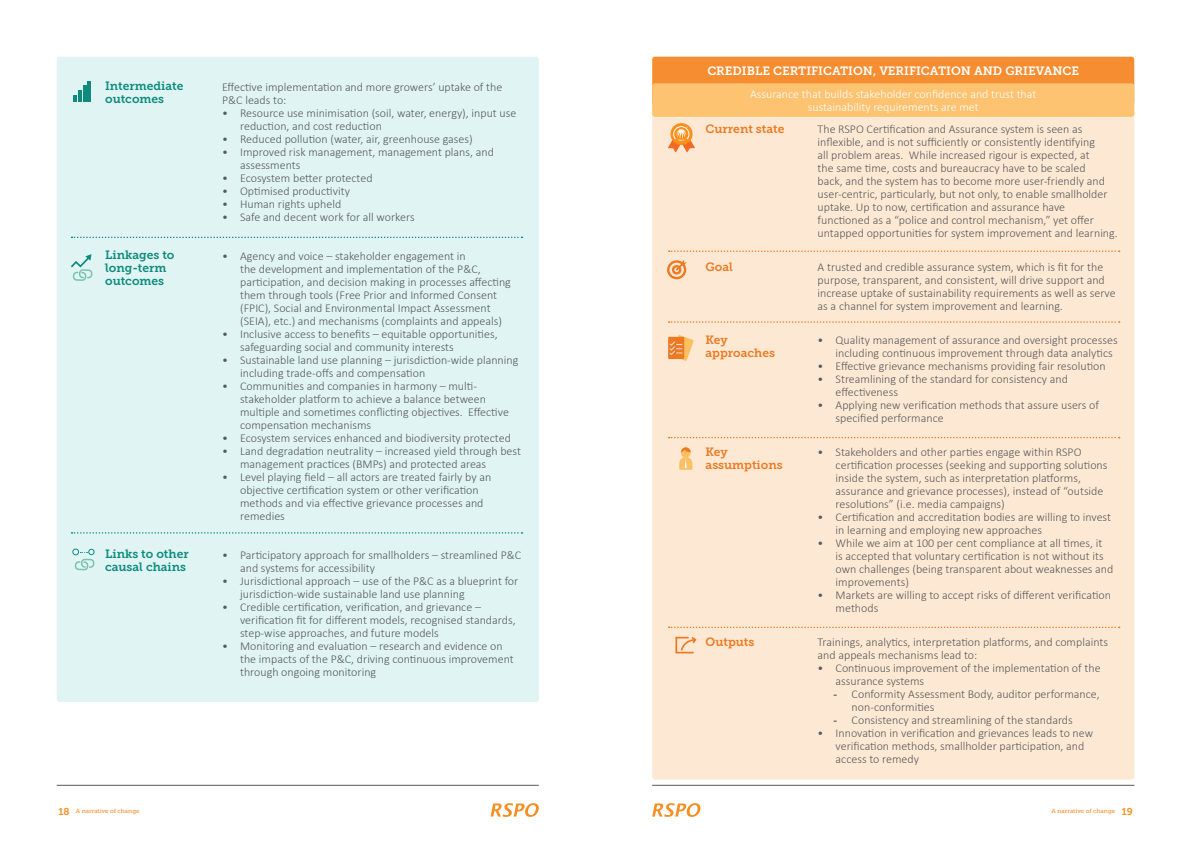
<style>
.page{position:relative;width:1191px;height:842px;background:#fff}
.page>*{position:absolute;margin:0;border:0;box-sizing:border-box;transform-origin:0 0}
.t1{font:300 12px/13px "Calibri";color:#58595b}
.t2{font:300 12px/13px "Calibri";color:#fff;text-align:center}
.t3{font:12px/13px "Museo Slab 700";color:#0d8c7d}
.t4{font:12px/13px "Museo Slab 700";color:#ed7a23}
.t5{font:12px "Museo Slab 700";color:#fff}
.t6{font:10px "Museo Slab 700";color:#f58f21}
.t7{font:6px "Museo Slab 500";color:#f78d31}
.s1{font-weight:700}
</style>
<div class="page">
<svg style="left:490px;top:803px;width:49px;height:14px"></svg>
<svg style="left:652px;top:803px;width:48px;height:14px"></svg>
<hr style="left:57px;top:785px;width:482px;height:1px;background:#58595b">
<hr style="left:652px;top:785px;width:482px;height:1px;background:#58595b">
<div style="left:652px;top:94px;width:482px;height:686px;background:#fde9d3;border-radius:3px"></div>
<div style="left:57px;top:57px;width:482px;height:645px;background:#e0f4f4;border-radius:3px"></div>
<svg style="left:72px;top:237px;width:450px;height:1px"></svg>
<svg style="left:72px;top:532px;width:450px;height:2px"></svg>
<div style="left:652px;top:57px;width:482px;height:48px;background:#f78d31;border-radius:3px"></div>
<div style="left:652px;top:83px;width:482px;height:34px;background:#fdc371;border-radius:3px"></div>
<svg style="left:668px;top:251px;width:451px;height:1px"></svg>
<svg style="left:668px;top:321px;width:451px;height:2px"></svg>
<svg style="left:668px;top:437px;width:451px;height:1px"></svg>
<svg style="left:668px;top:627px;width:451px;height:1px"></svg>
<svg style="left:667px;top:260px;width:20px;height:19px"></svg>
<svg style="left:675px;top:637px;width:21px;height:16px"></svg>
<svg style="left:74px;top:95px;width:3px;height:7px"></svg>
<hr style="left:83px;top:85px;width:3px;height:17px;background:#0d8c7d">
<hr style="left:78px;top:90px;width:4px;height:12px;background:#0d8c7d">
<hr style="left:88px;top:81px;width:3px;height:21px;background:#0d8c7d">
<svg style="left:679px;top:447px;width:13px;height:23px"></svg>
<svg style="left:71px;top:254px;width:21px;height:27px"></svg>
<svg style="left:75px;top:559px;width:19px;height:11px"></svg>
<div style="left:72px;top:549px;width:7px;height:6px;border:1px solid #0d8c7d;border-radius:50%"></div>
<div style="left:88px;top:549px;width:7px;height:6px;border:1px solid #0d8c7d;border-radius:50%"></div>
<svg style="left:670px;top:123px;width:22px;height:22px"></svg>
<svg style="left:668px;top:126px;width:27px;height:26px"></svg>
<svg style="left:668px;top:335px;width:26px;height:26px"></svg>
<p class="t3" style="left:105px;top:79px;width:80px">Intermediate outcomes</p>
<p class="t3" style="left:105px;top:248px;width:71px">Linkages to long-term outcomes</p>
<p class="t3" style="left:105px;top:547px;width:85px">Links to other causal chains</p>
<p class="t1" style="left:222px;top:81px;width:282px">Effective implementation and more growers’ uptake of the<br>P&amp;C leads to:</p>
<p class="t1" style="left:240px;top:107px;width:278px;text-indent:-18px">• Resource use minimisation (soil, water, energy), input use reduction, and cost reduction</p>
<p class="t1" style="left:222px;top:133px;width:252px">• Reduced pollution (water, air, greenhouse gases)</p>
<p class="t1" style="left:240px;top:146px;width:255px;text-indent:-18px">• Improved risk management, management plans, and assessments</p>
<p class="t1" style="left:222px;top:172px;width:152px">• Ecosystem better protected</p>
<p class="t1" style="left:222px;top:185px;width:129px">• Optimised productivity</p>
<p class="t1" style="left:222px;top:198px;width:121px">• Human rights upheld</p>
<p class="t1" style="left:222px;top:211px;width:194px">• Safe and decent work for all workers</p>
<p class="t1" style="left:240px;top:250px;width:272px;text-indent:-18px">• Agency and voice – stakeholder engagement in<br>the development and implementation of the P&amp;C, participation, and decision making in processes affecting them through tools (Free Prior and Informed Consent (FPIC), Social and Environmental Impact Assessment (SEIA), etc.) and mechanisms (complaints and appeals)</p>
<p class="t1" style="left:240px;top:328px;width:259px;text-indent:-18px">• Inclusive access to benefits – equitable opportunities, safeguarding social and community interests</p>
<p class="t1" style="left:240px;top:354px;width:280px;text-indent:-18px">• Sustainable land use planning – jurisdiction-wide planning including trade-offs and compensation</p>
<p class="t1" style="left:240px;top:380px;width:270px;text-indent:-18px">• Communities and companies in harmony – multi&shy;stakeholder platform to achieve a balance between multiple and sometimes conflicting objectives. Effective compensation mechanisms</p>
<p class="t1" style="left:222px;top:432px;width:290px">• Ecosystem services enhanced and biodiversity protected</p>
<p class="t1" style="left:240px;top:445px;width:282px;text-indent:-18px">• Land degradation neutrality – increased yield through best management practices (BMPs) and protected areas</p>
<p class="t1" style="left:240px;top:471px;width:253px;text-indent:-18px">• Level playing field – all actors are treated fairly by an objective certification system or other verification methods and via effective grievance processes and remedies</p>
<p class="t1" style="left:240px;top:549px;width:283px;text-indent:-18px">• Participatory approach for smallholders – streamlined P&amp;C and systems for accessibility</p>
<p class="t1" style="left:240px;top:575px;width:280px;text-indent:-18px">• Jurisdictional approach – use of the P&amp;C as a blueprint for jurisdiction-wide sustainable land use planning</p>
<p class="t1" style="left:240px;top:601px;width:277px;text-indent:-18px">• Credible certification, verification, and grievance – verification fit for different models, recognised standards, step-wise approaches, and future models</p>
<p class="t1" style="left:240px;top:640px;width:275px;text-indent:-18px">• Monitoring and evaluation – research and evidence on the impacts of the P&amp;C, driving continuous improvement through ongoing monitoring</p>
<p class="t5" style="left:707px;top:64px;width:373px">CREDIBLE CERTIFICATION, VERIFICATION AND GRIEVANCE</p>
<p class="t2" style="left:750px;top:87px;width:288px">Assurance that builds stakeholder confidence and trust that sustainability requirements are met</p>
<p class="t4" style="left:705px;top:122px;width:80px">Current state</p>
<p class="t4" style="left:705px;top:260px;width:29px">Goal</p>
<p class="t4" style="left:705px;top:333px;width:71px">Key approaches</p>
<p class="t4" style="left:705px;top:445px;width:79px">Key assumptions</p>
<p class="t4" style="left:705px;top:635px;width:50px">Outputs</p>
<p class="t1" style="left:817px;top:122px;width:302px">The RSPO Certification and Assurance system is seen as inflexible, and is not sufficiently or consistently identifying<br>all problem areas. While increased rigour is expected, at<br>the same time, costs and bureaucracy have to be scaled<br>back, and the system has to become more user-friendly and user-centric, particularly, but not only, to enable smallholder uptake. Up to now, certification and assurance have functioned as a “police and control mechanism,” yet offer untapped opportunities for system improvement and learning.</p>
<p class="t1" style="left:817px;top:260px;width:300px">A trusted and credible assurance system, which is fit for the purpose, transparent, and consistent, will drive support and increase uptake of sustainability requirements as well as serve as a channel for system improvement and learning.</p>
<p class="t1" style="left:835px;top:333px;width:284px;text-indent:-18px">• Quality management of assurance and oversight processes including continuous improvement through data analytics</p>
<p class="t1" style="left:817px;top:359px;width:289px">• Effective grievance mechanisms providing fair resolution</p>
<p class="t1" style="left:835px;top:372px;width:234px;text-indent:-18px">• Streamlining of the standard for consistency and effectiveness</p>
<p class="t1" style="left:835px;top:398px;width:265px;text-indent:-18px">• Applying new verification methods that assure users of specified performance</p>
<p class="t1" style="left:835px;top:445px;width:273px;text-indent:-18px">• Stakeholders and other parties engage within RSPO certification processes (seeking and supporting solutions inside the system, such as interpretation platforms, assurance and grievance processes), instead of “outside resolutions” (i.e. media campaigns)</p>
<p class="t1" style="left:835px;top:510px;width:277px;text-indent:-18px">• Certification and accreditation bodies are willing to invest in learning and employing new approaches</p>
<p class="t1" style="left:835px;top:536px;width:279px;text-indent:-18px">• While we aim at 100 per cent compliance at all times, it<br>is accepted that voluntary certification is not without its own challenges (being transparent about weaknesses and improvements)</p>
<p class="t1" style="left:835px;top:588px;width:277px;text-indent:-18px">• Markets are willing to accept risks of different verification methods</p>
<p class="t1" style="left:817px;top:635px;width:292px">Trainings, analytics, interpretation platforms, and complaints and appeals mechanisms lead to:</p>
<p class="t1" style="left:835px;top:661px;width:266px;text-indent:-18px">• Continuous improvement of the implementation of the assurance systems</p>
<p class="t1" style="left:851px;top:687px;width:250px;text-indent:-18px"><span class="s1">-</span> Conformity Assessment Body, auditor performance, non-conformities</p>
<p class="t1" style="left:833px;top:713px;width:241px"><span class="s1">-</span> Consistency and streamlining of the standards</p>
<p class="t1" style="left:835px;top:726px;width:259px;text-indent:-18px">• Innovation in verification and grievances leads to new verification methods, smallholder participation, and access to remedy</p>
<p class="t6" style="left:58px;top:805px;width:13px">18</p>
<p class="t6" style="left:1121px;top:805px;width:13px">19</p>
<p class="t7" style="left:76px;top:808px;width:65px">A narrative of change</p>
<p class="t7" style="left:1051px;top:808px;width:65px">A narrative of change</p>
</div>
